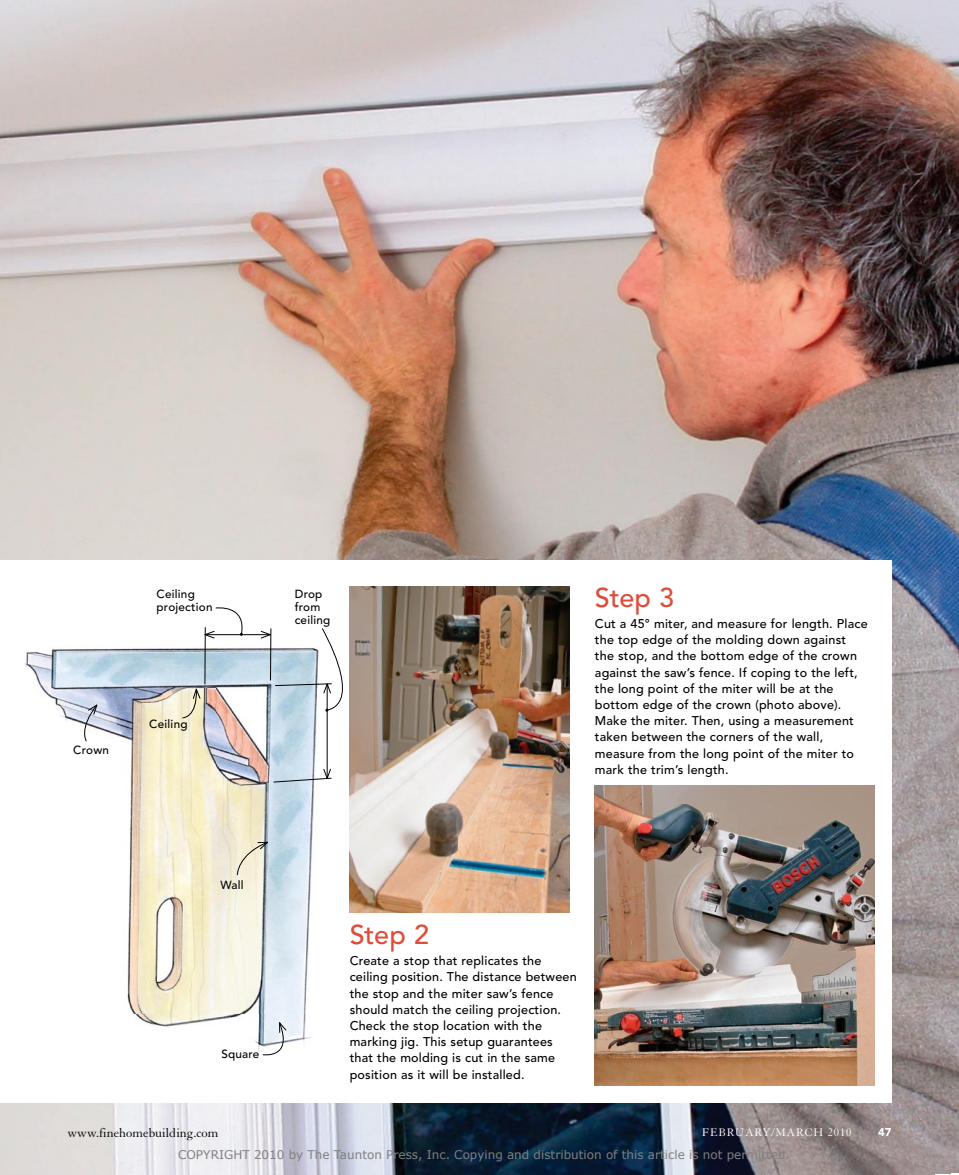
<style>
.page{position:relative;width:959px;height:1175px;background:#fff}
.page>*{position:absolute;margin:0;border:0;box-sizing:border-box;transform-origin:0 0}
.t1{font:500 27px "Avenir LT Std";letter-spacing:-.01em;color:#de4d39}
.t2{font:13.5px "Granjon LT Std";color:#000}
.t3{font:500 12.6px/16.2px "Avenir LT Std";letter-spacing:.015em;color:#000}
.t4{font:12px "Verdana";color:#808080}
.t5{font:12px "Granjon LT Std";letter-spacing:.07em;color:#fff}
.t6{font:500 11.7px/13.2px "Avenir LT Std";letter-spacing:.02em;color:#000}
.t7{font:900 11.25px "Avenir LT Std";color:#fff}
</style>
<div class="page">
<img style="left:0;top:0;width:958px;height:1174px">
<div style="left:0;top:561px;width:891px;height:542px;background:#fff"></div>
<img style="left:350px;top:586px;width:219px;height:327px">
<img style="left:594px;top:785px;width:280px;height:300px">
<img style="left:24px;top:635px;width:293px;height:418px">
<svg style="left:182px;top:687px;width:19px;height:31px"></svg>
<svg style="left:236px;top:841px;width:34px;height:34px"></svg>
<svg style="left:79px;top:703px;width:19px;height:38px"></svg>
<svg style="left:262px;top:1020px;width:32px;height:36px"></svg>
<hr style="left:204px;top:627px;width:2px;height:57px;background:#000">
<hr style="left:205px;top:634px;width:65px;height:1px;background:#000">
<hr style="left:327px;top:684px;width:1px;height:94px;background:#000">
<svg style="left:273px;top:768px;width:59px;height:15px"></svg>
<svg style="left:203px;top:607px;width:44px;height:32px"></svg>
<svg style="left:260px;top:628px;width:104px;height:83px"></svg>
<p class="t6" style="left:73px;top:744px;width:37px">Crown</p>
<p class="t6" style="left:157px;top:587px;width:57px">Ceiling projection</p>
<p class="t6" style="left:295px;top:587px;width:37px">Drop from ceiling</p>
<p class="t6" style="left:149px;top:717px;width:40px">Ceiling</p>
<h1 class="t1" style="left:595px;top:582px;width:81px">Step 3</h1>
<p class="t3" style="left:595px;top:615px;width:274px">Cut a 45° miter, and measure for length. Place the top edge of the molding down against the stop, and the bottom edge of the crown against the saw’s fence. If coping to the left, the long point of the miter will be at the bottom edge of the crown (photo above).<br>Make the miter. Then, using a measurement taken between the corners of the wall, measure from the long point of the miter to mark the trim’s length.</p>
<p class="t6" style="left:220px;top:878px;width:25px">Wall</p>
<p class="t6" style="left:221px;top:1048px;width:40px">Square</p>
<h1 class="t1" style="left:350px;top:919px;width:81px">Step 2</h1>
<p class="t3" style="left:350px;top:953px;width:229px">Create a stop that replicates the ceiling position. The distance between the stop and the miter saw’s fence should match the ceiling projection.<br>Check the stop location with the marking jig. This setup guarantees that the molding is cut in the same position as it will be installed.</p>
<p class="t2" style="left:68px;top:1125px;width:152px">www.finehomebuilding.com</p>
<p class="t5" style="left:702px;top:1126px;width:151px">FEBRUARY/MARCH 2010</p>
<p class="t7" style="left:878px;top:1125px;width:15px">47</p>
<p class="t4" style="left:178px;top:1147px;width:613px">COPYRIGHT 2010 by The Taunton Press, Inc. Copying and distribution of this article is not permitted.</p>
</div>
